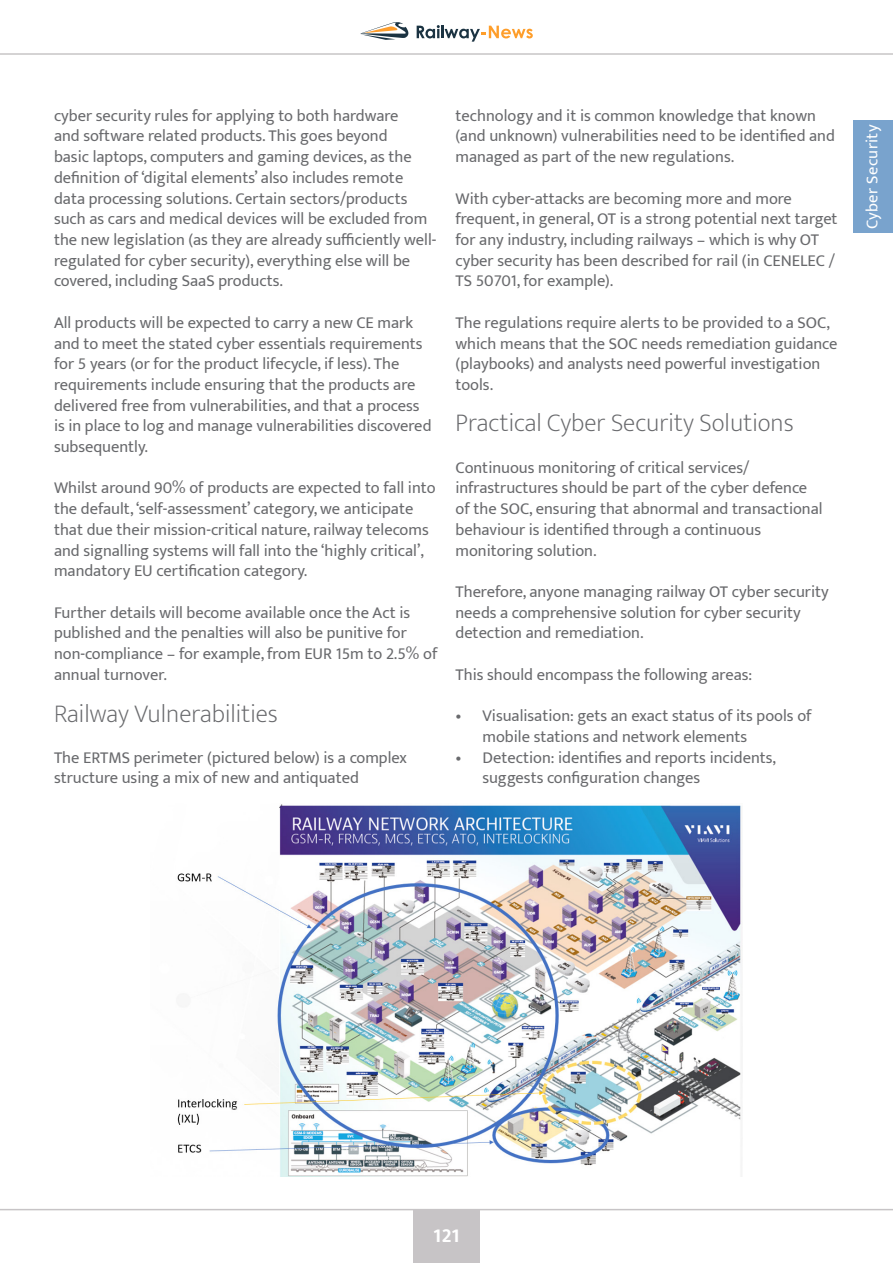
<style>
.page{position:relative;width:893px;height:1263px;background:#fff}
.page>*{position:absolute;margin:0;border:0;box-sizing:border-box;transform-origin:0 0}
.t1{font:200 25.5px "Mukta";color:#696a6d}
.t2{font:700 21px "Mukta Mahee";color:#fff}
.t3{font:16.5px/20.7px "Mukta";color:#696a6d}
.t4{font:16.5px "Mukta";letter-spacing:.02em;color:#fff}
</style>
<div class="page">
<img style="left:177px;top:804px;width:565px;height:372px">
<div style="left:854px;top:121px;width:39px;height:112px;background:#79a3cd"></div>
<svg style="left:360px;top:22px;width:49px;height:18px"></svg>
<svg style="left:417px;top:25px;width:116px;height:17px"></svg>
<hr style="left:0;top:53px;width:893px;height:2px;background:#c7c5c6">
<div style="left:413px;top:1209px;width:67px;height:54px;background:#c7c4c6"></div>
<hr style="left:0;top:1209px;width:893px;height:1px;background:#c7c4c6">
<p class="t3" style="left:54px;top:105px;width:384px">cyber security rules for applying to both hardware<br>and software related products. This goes beyond<br>basic laptops, computers and gaming devices, as the definition of ‘digital elements’ also includes remote data processing solutions. Certain sectors/products such as cars and medical devices will be excluded from the new legislation (as they are already sufficiently well&shy;regulated for cyber security), everything else will be covered, including SaaS products.</p>
<p class="t3" style="left:54px;top:312px;width:379px">All products will be expected to carry a new CE mark and to meet the stated cyber essentials requirements for 5 years (or for the product lifecycle, if less). The requirements include ensuring that the products are delivered free from vulnerabilities, and that a process is in place to log and manage vulnerabilities discovered subsequently.</p>
<p class="t3" style="left:54px;top:477px;width:383px">Whilst around 90% of products are expected to fall into the default, ‘self-assessment’ category, we anticipate that due their mission-critical nature, railway telecoms and signalling systems will fall into the ‘highly critical’, mandatory EU certification category.</p>
<p class="t3" style="left:54px;top:602px;width:385px">Further details will become available once the Act is published and the penalties will also be punitive for non-compliance – for example, from EUR 15m to 2.5% of annual turnover.</p>
<p class="t1" style="left:54px;top:693px;width:225px">Railway Vulnerabilities</p>
<p class="t3" style="left:54px;top:746px;width:355px">The ERTMS perimeter (pictured below) is a complex structure using a mix of new and antiquated</p>
<p class="t3" style="left:455px;top:105px;width:381px">technology and it is common knowledge that known (and unknown) vulnerabilities need to be identified and managed as part of the new regulations.</p>
<p class="t3" style="left:455px;top:188px;width:384px">With cyber-attacks are becoming more and more frequent, in general, OT is a strong potential next target for any industry, including railways – which is why OT cyber security has been described for rail (in CENELEC / TS 50701, for example).</p>
<p class="t3" style="left:455px;top:312px;width:383px">The regulations require alerts to be provided to a SOC, which means that the SOC needs remediation guidance (playbooks) and analysts need powerful investigation tools.</p>
<p class="t1" style="left:455px;top:402px;width:340px">Practical Cyber Security Solutions</p>
<p class="t3" style="left:455px;top:457px;width:369px">Continuous monitoring of critical services/ infrastructures should be part of the cyber defence of the SOC, ensuring that abnormal and transactional behaviour is identified through a continuous monitoring solution.</p>
<p class="t3" style="left:455px;top:581px;width:375px">Therefore, anyone managing railway OT cyber security needs a comprehensive solution for cyber security detection and remediation.</p>
<p class="t3" style="left:455px;top:664px;width:298px">This should encompass the following areas:</p>
<p class="t3" style="left:482px;top:705px;width:331px;text-indent:-27px">• Visualisation: gets an exact status of its pools of mobile stations and network elements</p>
<p class="t3" style="left:482px;top:746px;width:295px;text-indent:-27px">• Detection: identifies and reports incidents, suggests configuration changes</p>
<p class="t4" style="left:862px;top:229px;width:106px;rotate:-90deg">Cyber Security</p>
<p class="t2" style="left:433px;top:1222px;width:28px">121</p>
</div>
